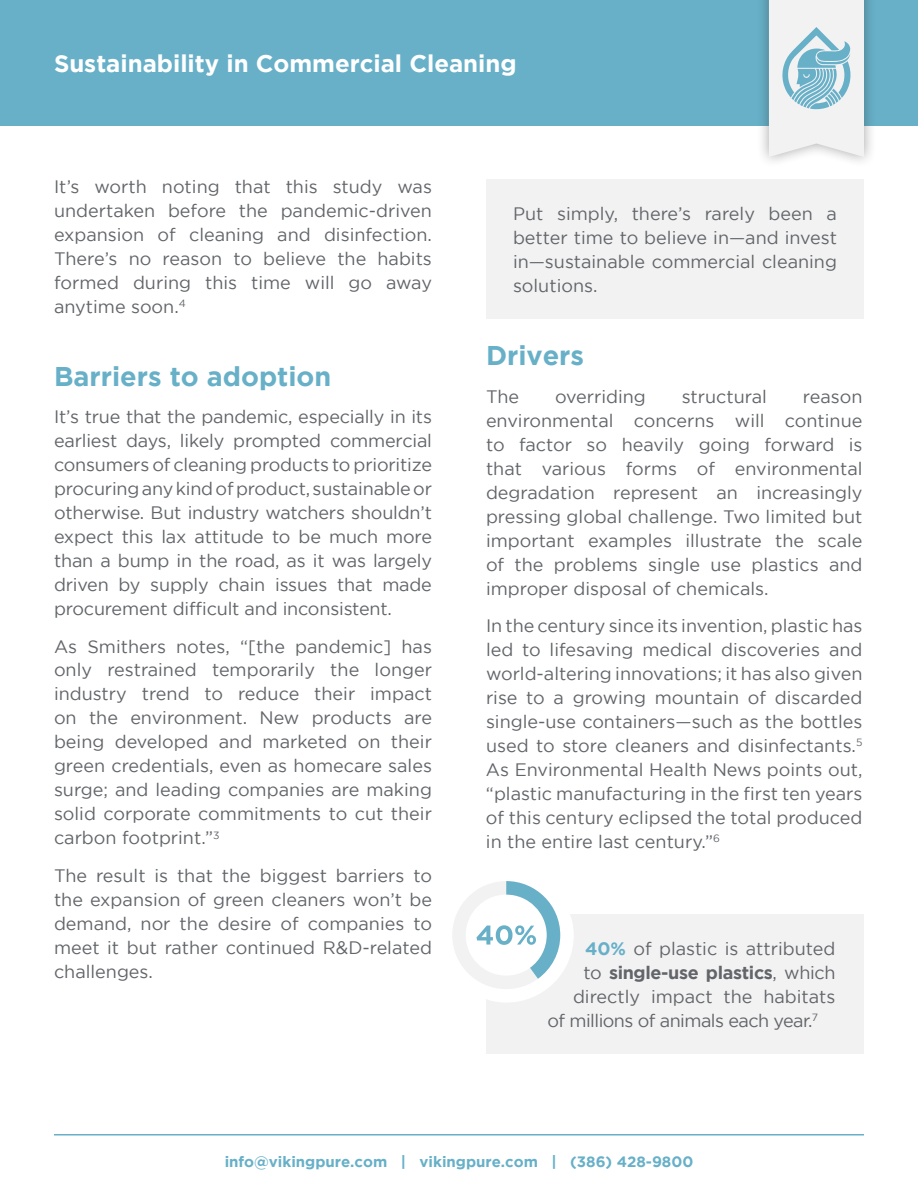
<style>
.page{position:relative;width:918px;height:1188px;background:#fff}
.page>*{position:absolute;margin:0;border:0;box-sizing:border-box;transform-origin:0 0}
.t1{font:700 27px "Gotham";color:#67b0c8}
.t2{font:700 24px "Gotham";color:#fff}
.t3{font:18px/24px "Gotham";color:#626569;text-align:justify}
.t4{font:18px "Gotham";letter-spacing:-.03em;color:#626569}
.t5{font:700 18px "Gotham";letter-spacing:-.02em;color:#626569}
.t6{font:700 15px "Gotham";color:#67b0c8}
.s1{font-weight:700;color:#67b0c8}
.s2{font-weight:400}
</style>
<div class="page">
<hr style="left:54px;top:1134px;width:810px;height:2px;background:#67b0c8">
<div style="left:0;top:0;width:918px;height:126px;background:#67b0c8"></div>
<div style="left:757px;top:0;width:120px;height:168px;background:#231f20;opacity:.4"></div>
<svg style="left:769px;top:0;width:95px;height:157px"></svg>
<div style="left:486px;top:915px;width:378px;height:139px;background:#f2f2f3"></div>
<div style="left:486px;top:180px;width:378px;height:139px;background:#f2f2f3"></div>
<svg style="left:452px;top:881px;width:122px;height:122px;fill:#fff"></svg>
<svg style="left:452px;top:881px;width:108px;height:108px"></svg>
<h2 class="t2" style="left:54px;top:49px;width:464px">Sustainability in Commercial Cleaning</h2>
<p class="t3" style="left:54px;top:174px;width:380px">It’s worth noting that this study was undertaken before the pandemic-driven expansion of cleaning and disinfection.<br>There’s no reason to believe the habits formed during this time will go away anytime soon.<sup>4</sup></p>
<h1 class="t1" style="left:54px;top:360px;width:279px">Barriers to adoption</h1>
<p class="t3" style="left:54px;top:404px;width:380px">It’s true that the pandemic, especially in its earliest days, likely prompted commercial consumers of cleaning products to prioritize procuring any kind of product, sustainable or otherwise. But industry watchers shouldn’t expect this lax attitude to be much more than a bump in the road, as it was largely driven by supply chain issues that made procurement difficult and inconsistent.</p>
<p class="t3" style="left:54px;top:634px;width:380px">As Smithers notes, “[the pandemic] has only restrained temporarily the longer industry trend to reduce their impact on the environment. New products are being developed and marketed on their green credentials, even as homecare sales surge; and leading companies are making solid corporate commitments to cut their carbon footprint.”<sup>3</sup></p>
<p class="t3" style="left:54px;top:863px;width:380px">The result is that the biggest barriers to the expansion of green cleaners won’t be demand, nor the desire of companies to meet it but rather continued R&amp;D-related challenges.</p>
<p class="t3" style="left:513px;top:201px;width:325px">Put simply, there’s rarely been a better time to believe in—and invest in—sustainable commercial cleaning solutions.</p>
<h1 class="t1" style="left:486px;top:340px;width:100px">Drivers</h1>
<p class="t3" style="left:486px;top:384px;width:35px">The</p>
<p class="t3" style="left:555px;top:384px;width:92px">overriding</p>
<p class="t3" style="left:682px;top:384px;width:87px">structural</p>
<p class="t3" style="left:486px;top:384px;width:378px;text-indent:317px">reason environmental concerns will continue to factor so heavily going forward is that various forms of environmental degradation represent an increasingly pressing global challenge. Two limited but important examples illustrate the scale of the problems single use plastics and improper disposal of chemicals.</p>
<p class="t3" style="left:486px;top:614px;width:378px">In the century since its invention, plastic has led to lifesaving medical discoveries and world-altering innovations; it has also given rise to a growing mountain of discarded single-use containers—such as the bottles used to store cleaners and disinfectants.<sup>5<br></sup>As Environmental Health News points out, “plastic manufacturing in the first ten years of this century eclipsed the total produced in the entire last century.”<sup>6</sup></p>
<p class="t3" style="left:585px;top:936px;width:252px"><span class="s1">40%</span> of plastic is attributed</p>
<p class="t5" style="left:584px;top:962px;width:253px"><span class="s2">to</span> single-use plastics<span class="s2">, which</span></p>
<p class="t3" style="left:573px;top:984px;width:264px">directly impact the habitats</p>
<p class="t4" style="left:548px;top:1011px;width:272px">of millions of animals each year.<sup>7</sup></p>
<p class="t6" style="left:225px;top:1153px;width:470px">info@vikingpure.com | vikingpure.com | (386) 428-9800</p>
</div>
